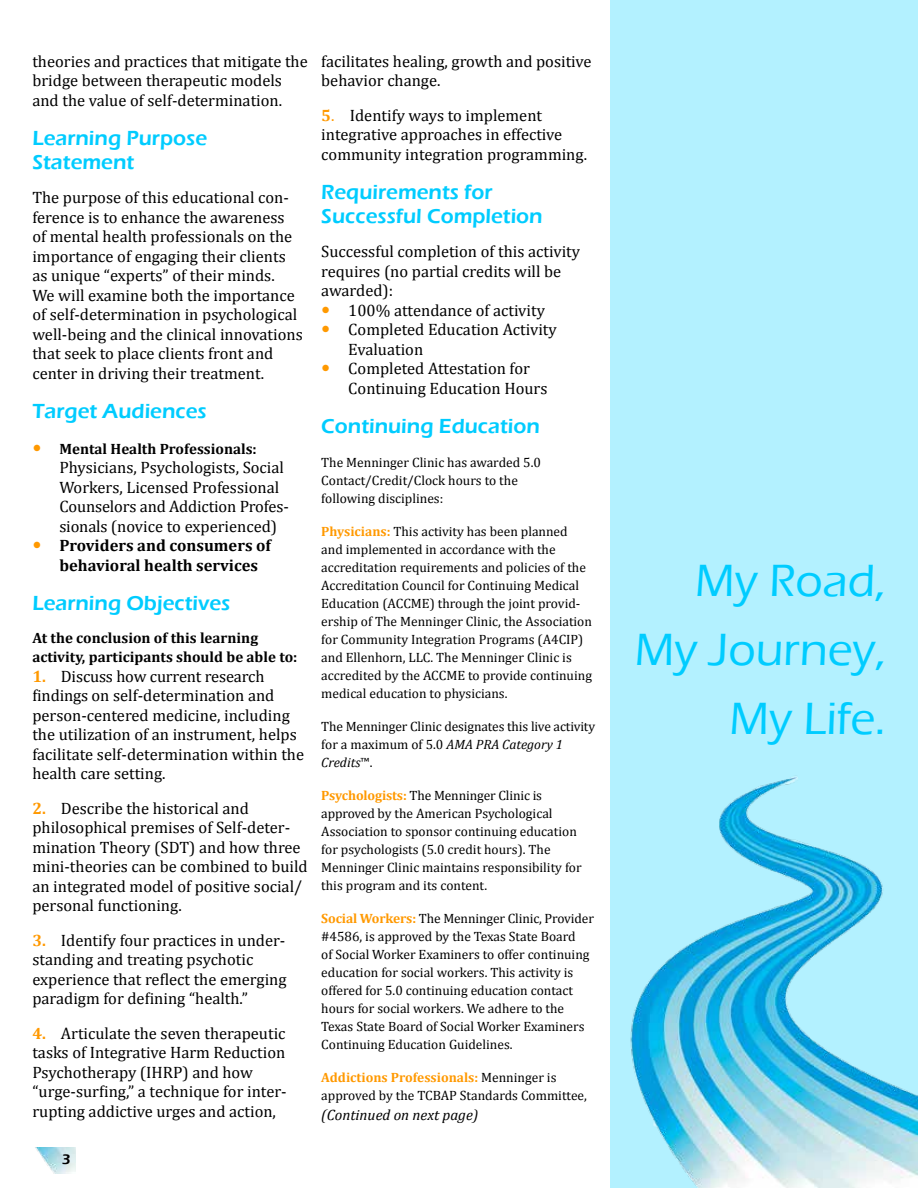
<style>
.page{position:relative;width:918px;height:1188px;background:#fff}
.page>*{position:absolute;margin:0;border:0;box-sizing:border-box;transform-origin:0 0}
.t1{font:500 46.5px/69px "Eras ITC";color:#0cf;text-align:right}
.t2{font:600 21px/24px "Eras ITC";color:#0cf}
.t3{font:16.5px/19.5px "Cambria";color:#000}
.t4{font:700 16.5px/19.5px "Cambria";color:#000}
.t5{font:700 15px/19.5px "Cambria";color:#000}
.t6{font:italic 15px "Cambria";color:#000}
.t7{font:600 14.4px "Eras ITC";color:#000}
.t8{font:13.5px/18px "Cambria";color:#000}
.s1{font-weight:700;color:#f90}
.s2{color:#f90}
.s3{font-style:italic}
</style>
<div class="page">
<div style="left:610px;top:0;width:308px;height:1188px;background:#b3f1ff"></div>
<img style="left:630px;top:776px;width:288px;height:412px">
<img style="left:35px;top:1148px;width:41px;height:25px">
<p class="t3" style="left:32px;top:51px;width:277px">theories and practices that mitigate the bridge between therapeutic models and the value of self-determination.</p>
<p class="t2" style="left:32px;top:126px;width:176px">Learning Purpose<br>Statement</p>
<p class="t3" style="left:32px;top:188px;width:272px">The purpose of this educational con&shy;ference is to enhance the awareness<br>of mental health professionals on the importance of engaging their clients as unique “experts” of their minds.<br>We will examine both the importance of self-determination in psychological well-being and the clinical innovations that seek to place clients front and center in driving their treatment.</p>
<p class="t2" style="left:32px;top:399px;width:176px">Target Audiences</p>
<p class="t5" style="left:59px;top:438px;width:199px">Mental Health Professionals:</p>
<p class="t3" style="left:59px;top:458px;width:231px">Physicians, Psychologists, Social Workers, Licensed Professional Counselors and Addiction Profes&shy;sionals (novice to experienced)</p>
<p class="t4" style="left:59px;top:535px;width:213px">Providers and consumers of behavioral health services</p>
<p class="t2" style="left:32px;top:591px;width:200px">Learning Objectives</p>
<p class="t5" style="left:32px;top:627px;width:267px">At the conclusion of this learning activity, participants should be able to:</p>
<p class="t3" style="left:32px;top:666px;width:273px"><span class="s1">1.</span> Discuss how current research findings on self-determination and person-centered medicine, including the utilization of an instrument, helps facilitate self-determination within the health care setting.</p>
<p class="t3" style="left:32px;top:798px;width:277px"><span class="s1">2.</span> Describe the historical and philosophical premises of Self-deter&shy;mination Theory (SDT) and how three mini-theories can be combined to build an integrated model of positive social/ personal functioning.</p>
<p class="t3" style="left:32px;top:930px;width:256px"><span class="s1">3.</span> Identify four practices in under&shy;standing and treating psychotic experience that reflect the emerging paradigm for defining “health.”</p>
<p class="t3" style="left:32px;top:1023px;width:256px"><span class="s1">4.</span> Articulate the seven therapeutic tasks of Integrative Harm Reduction Psychotherapy (IHRP) and how “urge-surfing,” a technique for inter&shy;rupting addictive urges and action,</p>
<p class="t7" style="left:62px;top:1151px;width:10px">3</p>
<p class="t3" style="left:321px;top:51px;width:272px">facilitates healing, growth and positive behavior change.</p>
<p class="t3" style="left:321px;top:105px;width:267px"><span class="s1">5</span><span class="s2">.</span> Identify ways to implement integrative approaches in effective community integration programming.</p>
<p class="t2" style="left:321px;top:180px;width:223px">Requirements for<br>Successful Completion</p>
<p class="t3" style="left:321px;top:242px;width:260px">Successful completion of this activity</p>
<p class="t3" style="left:321px;top:261px;width:241px">requires (no partial credits will be</p>
<p class="t3" style="left:321px;top:281px;width:73px">awarded):</p>
<p class="t3" style="left:348px;top:300px;width:198px">100% attendance of activity</p>
<p class="t3" style="left:348px;top:320px;width:210px">Completed Education Activity</p>
<p class="t3" style="left:348px;top:339px;width:76px">Evaluation</p>
<p class="t3" style="left:348px;top:359px;width:183px">Completed Attestation for</p>
<p class="t3" style="left:348px;top:378px;width:201px">Continuing Education Hours</p>
<p class="t2" style="left:321px;top:414px;width:220px">Continuing Education</p>
<p class="t8" style="left:321px;top:454px;width:221px">The Menninger Clinic has awarded 5.0<br>Contact/Credit/Clock hours to the following disciplines:</p>
<p class="t8" style="left:321px;top:523px;width:272px"><span class="s1">Physicians:</span> This activity has been planned and implemented in accordance with the accreditation requirements and policies of the Accreditation Council for Continuing Medical Education (ACCME) through the joint provid&shy;ership of The Menninger Clinic, the Association for Community Integration Programs (A4CIP) and Ellenhorn, LLC. The Menninger Clinic is accredited by the ACCME to provide continuing medical education to physicians.</p>
<p class="t8" style="left:321px;top:718px;width:275px">The Menninger Clinic designates this live activity for a maximum of 5.0 <span class="s3">AMA PRA Category 1<br>Credits</span>™.</p>
<p class="t8" style="left:321px;top:787px;width:262px"><span class="s1">Psychologists:</span> The Menninger Clinic is approved by the American Psychological Association to sponsor continuing education for psychologists (5.0 credit hours). The Menninger Clinic maintains responsibility for this program and its content.</p>
<p class="t8" style="left:321px;top:910px;width:274px"><span class="s1">Social Workers:</span> The Menninger Clinic, Provider #4586, is approved by the Texas State Board<br>of Social Worker Examiners to offer continuing education for social workers. This activity is offered for 5.0 continuing education contact hours for social workers. We adhere to the Texas State Board of Social Worker Examiners Continuing Education Guidelines.</p>
<p class="t8" style="left:321px;top:1069px;width:267px"><span class="s1">Addictions Professionals:</span> Menninger is approved by the TCBAP Standards Committee,</p>
<p class="t6" style="left:321px;top:1104px;width:159px">(Continued on next page)</p>
<h1 class="t1" style="left:635px;top:546px;width:252px">My Road,<br>My Journey,<br>My Life.</h1>
</div>
